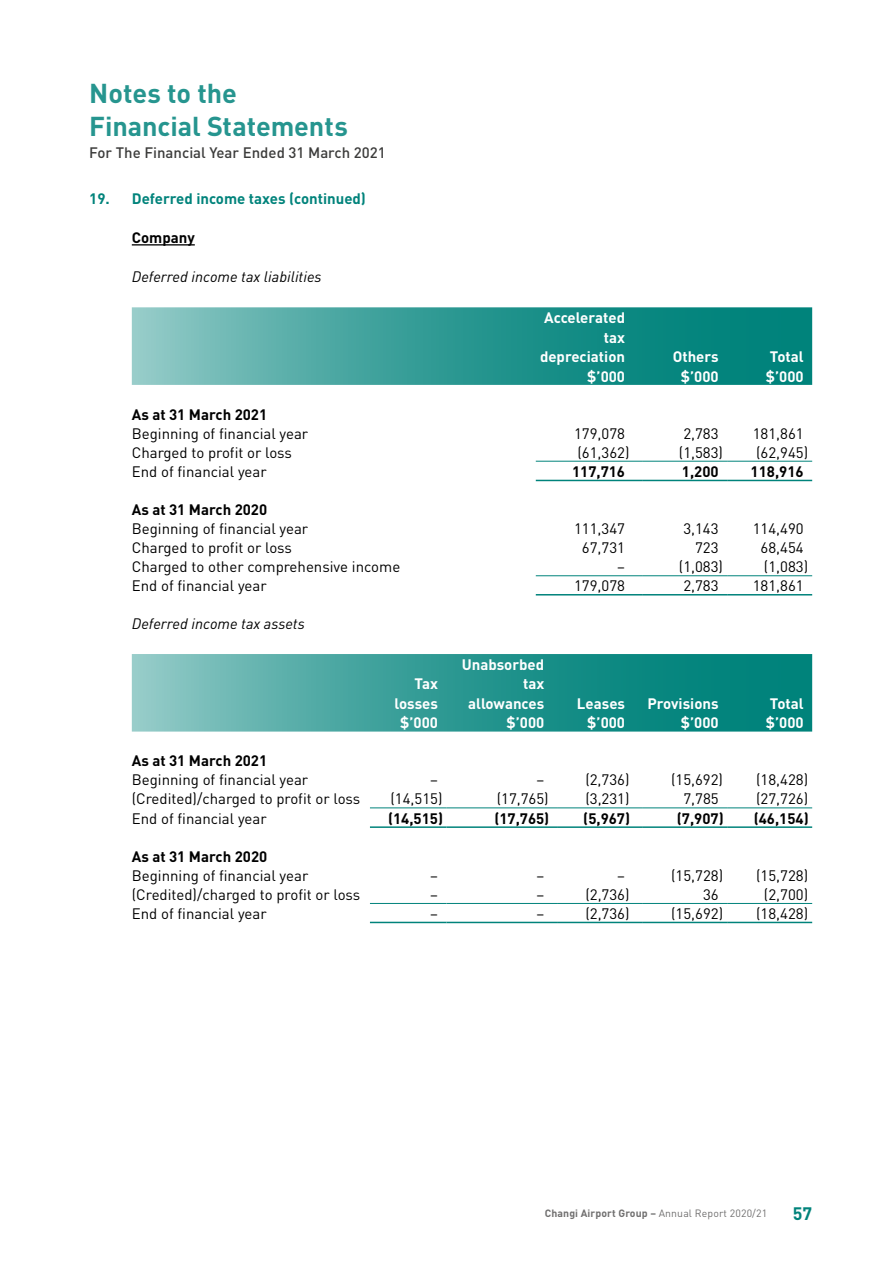
<style>
.page{position:relative;width:893px;height:1263px;background:#fff}
.page>*{position:absolute;margin:0;border:0;box-sizing:border-box;transform-origin:0 0}
.t1{font:700 27px/32.4px "DIN";letter-spacing:-.005em;color:#26958f}
.t2{font:700 17.85px "DIN";color:#00837b}
.t3{font:15px "DIN";color:#000}
.t4{font:700 15px/19.5px "DIN";color:#fff;text-align:right}
.t5{font:700 15px "DIN";color:#000}
.t6{font:italic 15px "DIN";color:#000}
.t7{font:500 15px "DIN";color:#3c3c3b}
.t8{font:700 15px "DIN";color:#00837b}
.t9{font:700 10.5px "DIN";letter-spacing:.01em;color:#706f6f}
.s1{font-weight:400}
</style>
<div class="page">
<hr style="left:132px;top:244px;width:63px;height:1px;background:#000">
<svg style="left:132px;top:307px;width:680px;height:78px;background:#349c96"></svg>
<hr style="left:536px;top:461px;width:106px;height:1px;background:#00837b">
<hr style="left:642px;top:461px;width:85px;height:1px;background:#00837b">
<hr style="left:727px;top:461px;width:85px;height:1px;background:#00837b">
<hr style="left:536px;top:480px;width:106px;height:1px;background:#00837b">
<hr style="left:642px;top:480px;width:85px;height:1px;background:#00837b">
<hr style="left:727px;top:480px;width:85px;height:1px;background:#00837b">
<hr style="left:536px;top:575px;width:106px;height:1px;background:#00837b">
<hr style="left:642px;top:575px;width:85px;height:1px;background:#00837b">
<hr style="left:727px;top:575px;width:85px;height:1px;background:#00837b">
<hr style="left:536px;top:594px;width:106px;height:1px;background:#00837b">
<hr style="left:642px;top:594px;width:85px;height:1px;background:#00837b">
<hr style="left:727px;top:594px;width:85px;height:1px;background:#00837b">
<svg style="left:132px;top:654px;width:680px;height:77px;background:#339b95"></svg>
<hr style="left:370px;top:808px;width:76px;height:1px;background:#00837b">
<hr style="left:446px;top:808px;width:111px;height:1px;background:#00837b">
<hr style="left:557px;top:808px;width:85px;height:1px;background:#00837b">
<hr style="left:642px;top:808px;width:85px;height:1px;background:#00837b">
<hr style="left:727px;top:808px;width:85px;height:1px;background:#00837b">
<hr style="left:370px;top:826px;width:76px;height:2px;background:#00837b">
<hr style="left:446px;top:826px;width:111px;height:2px;background:#00837b">
<hr style="left:557px;top:826px;width:85px;height:2px;background:#00837b">
<hr style="left:642px;top:826px;width:85px;height:2px;background:#00837b">
<hr style="left:727px;top:826px;width:85px;height:2px;background:#00837b">
<hr style="left:370px;top:903px;width:76px;height:1px;background:#00837b">
<hr style="left:446px;top:903px;width:111px;height:1px;background:#00837b">
<hr style="left:557px;top:903px;width:85px;height:1px;background:#00837b">
<hr style="left:642px;top:903px;width:85px;height:1px;background:#00837b">
<hr style="left:727px;top:903px;width:85px;height:1px;background:#00837b">
<hr style="left:370px;top:922px;width:76px;height:1px;background:#00837b">
<hr style="left:446px;top:922px;width:111px;height:1px;background:#00837b">
<hr style="left:557px;top:922px;width:85px;height:1px;background:#00837b">
<hr style="left:642px;top:922px;width:85px;height:1px;background:#00837b">
<hr style="left:727px;top:922px;width:85px;height:1px;background:#00837b">
<h1 class="t1" style="left:89px;top:76px;width:260px">Notes to the<br>Financial Statements</h1>
<p class="t7" style="left:89px;top:143px;width:298px">For The Financial Year Ended 31 March 2021</p>
<p class="t8" style="left:89px;top:189px;width:278px">19. Deferred income taxes (continued)</p>
<p class="t5" style="left:132px;top:228px;width:64px">Company</p>
<p class="t6" style="left:132px;top:267px;width:191px">Deferred income tax liabilities</p>
<p class="t4" style="left:540px;top:307px;width:87px">Accelerated tax depreciation</p>
<p class="t4" style="left:673px;top:346px;width:47px">Others</p>
<p class="t4" style="left:770px;top:346px;width:35px">Total</p>
<p class="t4" style="left:587px;top:366px;width:39px">$’000</p>
<p class="t4" style="left:681px;top:366px;width:39px">$’000</p>
<p class="t4" style="left:766px;top:366px;width:39px">$’000</p>
<p class="t5" style="left:132px;top:405px;width:137px">As at 31 March 2021</p>
<p class="t3" style="left:132px;top:424px;width:178px">Beginning of financial year</p>
<p class="t3" style="left:574px;top:424px;width:52px">179,078</p>
<p class="t3" style="left:683px;top:424px;width:37px">2,783</p>
<p class="t3" style="left:753px;top:424px;width:52px">181,861</p>
<p class="t3" style="left:132px;top:443px;width:162px">Charged to profit or loss</p>
<p class="t3" style="left:577px;top:443px;width:54px">(61,362)</p>
<p class="t3" style="left:679px;top:443px;width:46px">(1,583)</p>
<p class="t3" style="left:756px;top:443px;width:54px">(62,945)</p>
<p class="t3" style="left:132px;top:462px;width:136px">End of financial year</p>
<p class="t5" style="left:572px;top:462px;width:55px">117,716</p>
<p class="t5" style="left:682px;top:462px;width:38px">1,200</p>
<p class="t5" style="left:751px;top:462px;width:55px">118,916</p>
<p class="t5" style="left:132px;top:500px;width:137px">As at 31 March 2020</p>
<p class="t3" style="left:132px;top:520px;width:178px">Beginning of financial year</p>
<p class="t3" style="left:574px;top:520px;width:52px">111,347</p>
<p class="t3" style="left:683px;top:520px;width:37px">3,143</p>
<p class="t3" style="left:753px;top:520px;width:52px">114,490</p>
<p class="t3" style="left:132px;top:539px;width:162px">Charged to profit or loss</p>
<p class="t3" style="left:582px;top:539px;width:45px">67,731</p>
<p class="t3" style="left:695px;top:539px;width:25px">723</p>
<p class="t3" style="left:761px;top:539px;width:45px">68,454</p>
<p class="t3" style="left:132px;top:558px;width:270px">Charged to other comprehensive income</p>
<p class="t3" style="left:617px;top:558px;width:9px">–</p>
<p class="t3" style="left:679px;top:558px;width:46px">(1,083)</p>
<p class="t3" style="left:764px;top:558px;width:46px">(1,083)</p>
<p class="t3" style="left:132px;top:577px;width:136px">End of financial year</p>
<p class="t3" style="left:574px;top:577px;width:52px">179,078</p>
<p class="t3" style="left:683px;top:577px;width:37px">2,783</p>
<p class="t3" style="left:753px;top:577px;width:52px">181,861</p>
<p class="t6" style="left:132px;top:614px;width:174px">Deferred income tax assets</p>
<p class="t4" style="left:395px;top:674px;width:45px">Tax losses</p>
<p class="t4" style="left:462px;top:654px;width:84px">Unabsorbed tax allowances</p>
<p class="t4" style="left:577px;top:693px;width:50px">Leases</p>
<p class="t4" style="left:647px;top:693px;width:73px">Provisions</p>
<p class="t4" style="left:770px;top:693px;width:35px">Total</p>
<p class="t4" style="left:400px;top:712px;width:39px">$’000</p>
<p class="t4" style="left:506px;top:712px;width:39px">$’000</p>
<p class="t4" style="left:587px;top:712px;width:39px">$’000</p>
<p class="t4" style="left:681px;top:712px;width:39px">$’000</p>
<p class="t4" style="left:766px;top:712px;width:39px">$’000</p>
<p class="t5" style="left:132px;top:751px;width:137px">As at 31 March 2021</p>
<p class="t3" style="left:132px;top:771px;width:178px">Beginning of financial year</p>
<p class="t3" style="left:430px;top:771px;width:9px">–</p>
<p class="t3" style="left:536px;top:771px;width:9px">–</p>
<p class="t3" style="left:585px;top:771px;width:46px">(2,736)</p>
<p class="t3" style="left:671px;top:771px;width:54px">(15,692)</p>
<p class="t3" style="left:756px;top:771px;width:54px">(18,428)</p>
<p class="t3" style="left:132px;top:790px;width:230px">(Credited)/charged to profit or loss</p>
<p class="t3" style="left:390px;top:790px;width:54px">(14,515)</p>
<p class="t3" style="left:497px;top:790px;width:54px">(17,765)</p>
<p class="t3" style="left:585px;top:790px;width:46px">(3,231)</p>
<p class="t3" style="left:683px;top:790px;width:37px">7,785</p>
<p class="t3" style="left:756px;top:790px;width:54px">(27,726)</p>
<p class="t3" style="left:132px;top:809px;width:136px">End of financial year</p>
<p class="t5" style="left:388px;top:808px;width:56px">(14,515)</p>
<p class="t5" style="left:494px;top:808px;width:56px">(17,765)</p>
<p class="t5" style="left:583px;top:808px;width:48px">(5,967)</p>
<p class="t5" style="left:677px;top:808px;width:48px">(7,907)</p>
<p class="t5" style="left:754px;top:808px;width:56px">(46,154)</p>
<p class="t5" style="left:132px;top:847px;width:137px">As at 31 March 2020</p>
<p class="t3" style="left:132px;top:866px;width:178px">Beginning of financial year</p>
<p class="t3" style="left:430px;top:866px;width:9px">–</p>
<p class="t3" style="left:536px;top:866px;width:9px">–</p>
<p class="t3" style="left:617px;top:866px;width:9px">–</p>
<p class="t3" style="left:671px;top:866px;width:54px">(15,728)</p>
<p class="t3" style="left:756px;top:866px;width:54px">(15,728)</p>
<p class="t3" style="left:132px;top:885px;width:230px">(Credited)/charged to profit or loss</p>
<p class="t3" style="left:430px;top:885px;width:9px">–</p>
<p class="t3" style="left:536px;top:885px;width:9px">–</p>
<p class="t3" style="left:585px;top:885px;width:46px">(2,736)</p>
<p class="t3" style="left:703px;top:885px;width:17px">36</p>
<p class="t3" style="left:764px;top:885px;width:46px">(2,700)</p>
<p class="t3" style="left:132px;top:904px;width:136px">End of financial year</p>
<p class="t3" style="left:430px;top:904px;width:9px">–</p>
<p class="t3" style="left:536px;top:904px;width:9px">–</p>
<p class="t3" style="left:585px;top:904px;width:46px">(2,736)</p>
<p class="t3" style="left:671px;top:904px;width:54px">(15,692)</p>
<p class="t3" style="left:756px;top:904px;width:54px">(18,428)</p>
<p class="t9" style="left:545px;top:1207px;width:224px">Changi Airport Group – <span class="s1">Annual Report 2020/21</span></p>
<p class="t2" style="left:793px;top:1202px;width:21px">57</p>
</div>
